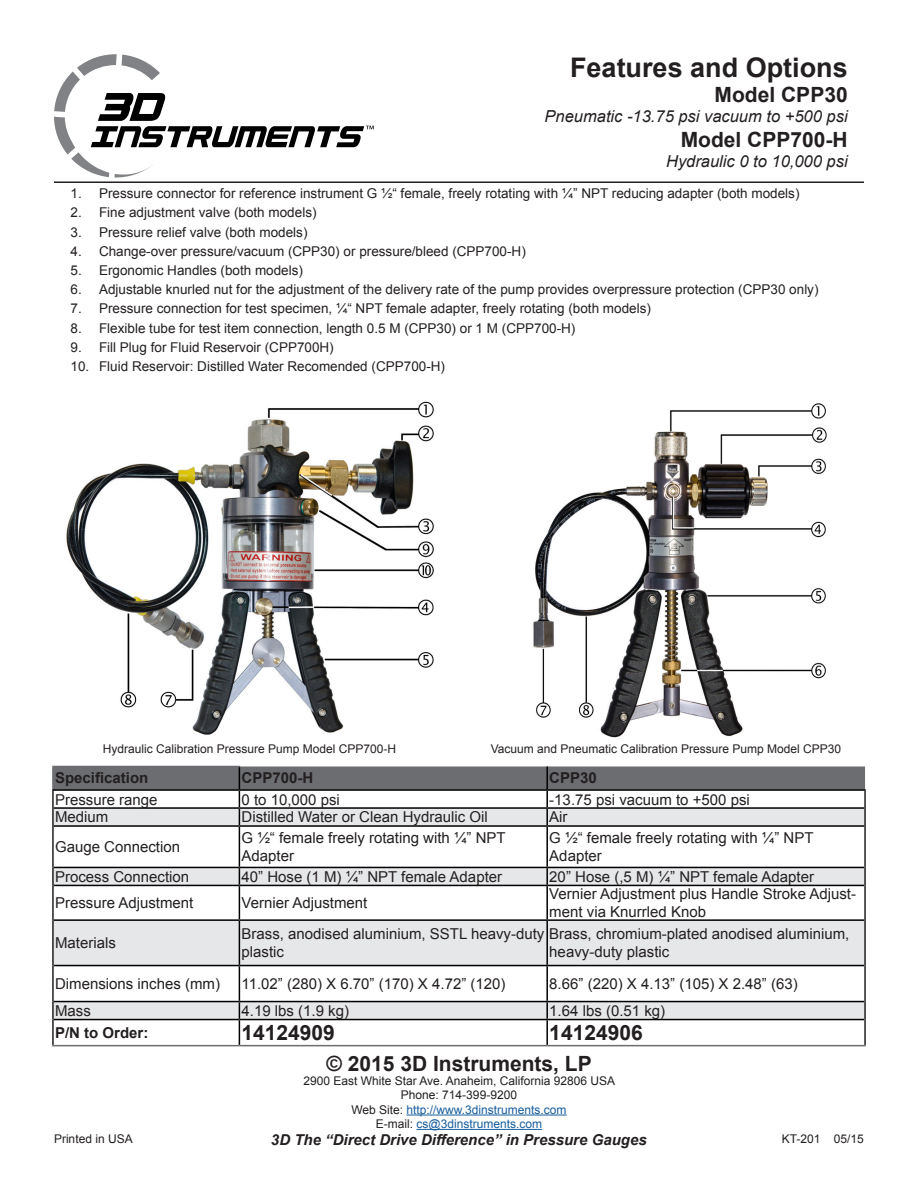
<style>
.page{position:relative;width:918px;height:1188px;background:#fff}
.page>*{position:absolute;margin:0;border:0;box-sizing:border-box;transform-origin:0 0}
.Literature_Heading_T{font:700 27px "Arial";color:#231f20}
.Literature_Heading_T-2{font:700 21px "Arial";color:#231f20}
.TableFormat{font:700 21px "Arial";color:#231f20}
.Literature_Heading_T-3{font:italic 16.5px "Arial";color:#231f20}
.TableFormat-2{font:15px/18px "Arial";color:#231f20}
.t1{font:italic 700 15px "Arial";color:#231f20}
.TableFormat-3{font:700 15px "Arial";color:#231f20}
.t2{font:13.5px "Arial";color:#231f20}
.PhotoCaptions{font:12px "Arial";color:#231f20}
.t3{font:12px "Arial";color:#175d9e}
.s1{color:#231f20}
</style>
<div class="page">
<svg style="left:54px;top:54px;width:320px;height:124px"></svg>
<hr style="left:54px;top:181px;width:810px;height:2px;background:#231f20">
<hr style="left:407px;top:1115px;width:160px;height:1px;background:#175d9e">
<hr style="left:417px;top:1129px;width:125px;height:1px;background:#175d9e">
<svg style="left:54px;top:827px;width:810px;height:192px"></svg>
<hr style="left:52px;top:1045px;width:187px;height:1px;background:#6c6d70">
<hr style="left:239px;top:827px;width:1px;height:40px;background:#000">
<svg style="left:239px;top:868px;width:1px;height:17px"></svg>
<hr style="left:239px;top:886px;width:1px;height:33px;background:#000">
<hr style="left:239px;top:921px;width:1px;height:44px;background:#000">
<hr style="left:239px;top:966px;width:1px;height:35px;background:#000">
<hr style="left:52px;top:826px;width:2px;height:41px;background:#231f20">
<svg style="left:52px;top:867px;width:2px;height:18px"></svg>
<hr style="left:52px;top:885px;width:2px;height:35px;background:#231f20">
<hr style="left:52px;top:920px;width:2px;height:46px;background:#231f20">
<hr style="left:52px;top:966px;width:2px;height:36px;background:#231f20">
<svg style="left:52px;top:1002px;width:2px;height:18px"></svg>
<hr style="left:52px;top:1020px;width:2px;height:25px;background:#231f20">
<hr style="left:54px;top:825px;width:185px;height:2px;background:#000">
<hr style="left:54px;top:867px;width:185px;height:1px;background:#000">
<hr style="left:54px;top:885px;width:185px;height:1px;background:#000">
<hr style="left:54px;top:919px;width:185px;height:2px;background:#000">
<hr style="left:54px;top:965px;width:185px;height:1px;background:#000">
<hr style="left:54px;top:1001px;width:185px;height:1px;background:#000">
<hr style="left:54px;top:1019px;width:185px;height:1px;background:#000">
<hr style="left:239px;top:825px;width:308px;height:2px;background:#000">
<hr style="left:239px;top:867px;width:308px;height:1px;background:#000">
<hr style="left:239px;top:885px;width:308px;height:1px;background:#000">
<hr style="left:239px;top:919px;width:308px;height:2px;background:#000">
<hr style="left:239px;top:965px;width:308px;height:1px;background:#000">
<hr style="left:239px;top:1001px;width:308px;height:1px;background:#000">
<hr style="left:239px;top:1019px;width:308px;height:1px;background:#000">
<svg style="left:239px;top:1002px;width:1px;height:43px"></svg>
<hr style="left:239px;top:1045px;width:308px;height:1px;background:#6c6d70">
<hr style="left:547px;top:825px;width:317px;height:2px;background:#000">
<hr style="left:546px;top:827px;width:2px;height:40px;background:#000">
<hr style="left:547px;top:867px;width:317px;height:1px;background:#000">
<svg style="left:546px;top:868px;width:2px;height:17px"></svg>
<hr style="left:547px;top:885px;width:317px;height:1px;background:#000">
<hr style="left:546px;top:886px;width:2px;height:33px;background:#000">
<hr style="left:547px;top:919px;width:317px;height:2px;background:#000">
<hr style="left:546px;top:921px;width:2px;height:44px;background:#000">
<hr style="left:547px;top:965px;width:317px;height:1px;background:#000">
<hr style="left:546px;top:966px;width:2px;height:35px;background:#000">
<hr style="left:547px;top:1001px;width:317px;height:1px;background:#000">
<svg style="left:546px;top:1002px;width:2px;height:17px"></svg>
<hr style="left:547px;top:1019px;width:317px;height:1px;background:#000">
<hr style="left:546px;top:1020px;width:2px;height:25px;background:#000">
<svg style="left:52px;top:766px;width:814px;height:60px"></svg>
<hr style="left:864px;top:826px;width:2px;height:41px;background:#231f20">
<svg style="left:864px;top:867px;width:2px;height:18px"></svg>
<hr style="left:864px;top:885px;width:2px;height:35px;background:#231f20">
<hr style="left:864px;top:920px;width:2px;height:46px;background:#231f20">
<hr style="left:864px;top:966px;width:2px;height:36px;background:#231f20">
<svg style="left:864px;top:1002px;width:2px;height:18px"></svg>
<hr style="left:864px;top:1020px;width:2px;height:25px;background:#231f20">
<hr style="left:547px;top:1045px;width:319px;height:1px;background:#6c6d70">
<img style="left:533px;top:403px;width:294px;height:335px">
<img style="left:66px;top:401px;width:368px;height:334px">
<p class="Literature_Heading_T" style="left:570px;top:50px;width:279px">Features and Options</p>
<p class="Literature_Heading_T-2" style="left:715px;top:81px;width:135px">Model CPP30</p>
<p class="Literature_Heading_T-3" style="left:545px;top:106px;width:305px">Pneumatic -13.75 psi vacuum to +500 psi</p>
<p class="Literature_Heading_T-2" style="left:681px;top:126px;width:168px">Model CPP700-H</p>
<p class="Literature_Heading_T-3" style="left:666px;top:151px;width:183px">Hydraulic 0 to 10,000 psi</p>
<p class="t2" style="left:70px;top:185px;width:731px">1. Pressure connector for reference instrument G ½“ female, freely rotating with ¼” NPT reducing adapter (both models)</p>
<p class="t2" style="left:70px;top:204px;width:248px">2. Fine adjustment valve (both models)</p>
<p class="t2" style="left:70px;top:223px;width:239px">3. Pressure relief valve (both models)</p>
<p class="t2" style="left:70px;top:242px;width:457px">4. Change-over pressure/vacuum (CPP30) or pressure/bleed (CPP700-H)</p>
<p class="t2" style="left:70px;top:261px;width:234px">5. Ergonomic Handles (both models)</p>
<p class="t2" style="left:70px;top:281px;width:750px">6. Adjustable knurled nut for the adjustment of the delivery rate of the pump provides overpressure protection (CPP30 only)</p>
<p class="t2" style="left:70px;top:300px;width:582px">7. Pressure connection for test specimen, ¼“ NPT female adapter, freely rotating (both models)</p>
<p class="t2" style="left:70px;top:319px;width:506px">8. Flexible tube for test item connection, length 0.5 M (CPP30) or 1 M (CPP700-H)</p>
<p class="t2" style="left:70px;top:338px;width:265px">9. Fill Plug for Fluid Reservoir (CPP700H)</p>
<p class="t2" style="left:70px;top:357px;width:376px">10. Fluid Reservoir: Distilled Water Recomended (CPP700-H)</p>
<p class="PhotoCaptions" style="left:103px;top:741px;width:295px">Hydraulic Calibration Pressure Pump Model CPP700-H</p>
<p class="PhotoCaptions" style="left:491px;top:741px;width:352px">Vacuum and Pneumatic Calibration Pressure Pump Model CPP30</p>
<p class="TableFormat-3" style="left:55px;top:768px;width:95px">Specification</p>
<p class="TableFormat-3" style="left:242px;top:768px;width:73px">CPP700-H</p>
<p class="TableFormat-3" style="left:549px;top:768px;width:49px">CPP30</p>
<p class="TableFormat-2" style="left:55px;top:790px;width:104px">Pressure range</p>
<p class="TableFormat-2" style="left:242px;top:790px;width:100px">0 to 10,000 psi</p>
<p class="TableFormat-2" style="left:549px;top:790px;width:202px">-13.75 psi vacuum to +500 psi</p>
<p class="TableFormat-2" style="left:55px;top:808px;width:55px">Medium</p>
<p class="TableFormat-2" style="left:242px;top:808px;width:248px">Distilled Water or Clean Hydraulic Oil</p>
<p class="TableFormat-2" style="left:549px;top:808px;width:20px">Air</p>
<p class="TableFormat-2" style="left:55px;top:838px;width:127px">Gauge Connection</p>
<p class="TableFormat-2" style="left:242px;top:829px;width:266px">G ½“ female freely rotating with ¼” NPT<br>Adapter</p>
<p class="TableFormat-2" style="left:549px;top:829px;width:266px">G ½“ female freely rotating with ¼” NPT<br>Adapter</p>
<p class="TableFormat-2" style="left:55px;top:868px;width:136px">Process Connection</p>
<p class="TableFormat-2" style="left:242px;top:868px;width:262px">40” Hose (1 M) ¼” NPT female Adapter</p>
<p class="TableFormat-2" style="left:549px;top:868px;width:266px">20” Hose (,5 M) ¼” NPT female Adapter</p>
<p class="TableFormat-2" style="left:55px;top:894px;width:140px">Pressure Adjustment</p>
<p class="TableFormat-2" style="left:242px;top:894px;width:127px">Vernier Adjustment</p>
<p class="TableFormat-2" style="left:549px;top:885px;width:308px">Vernier Adjustment plus Handle Stroke Adjust&shy;ment via Knurrled Knob</p>
<p class="TableFormat-2" style="left:55px;top:934px;width:62px">Materials</p>
<p class="TableFormat-2" style="left:242px;top:925px;width:609px">Brass, anodised aluminium, SSTL heavy-duty Brass, chromium-plated anodised aluminium, plastic</p>
<p class="TableFormat-2" style="left:549px;top:943px;width:122px">heavy-duty plastic</p>
<p class="TableFormat-2" style="left:55px;top:975px;width:167px">Dimensions inches (mm)</p>
<p class="TableFormat-2" style="left:242px;top:975px;width:266px">11.02” (280) X 6.70” (170) X 4.72” (120)</p>
<p class="TableFormat-2" style="left:549px;top:975px;width:250px">8.66” (220) X 4.13” (105) X 2.48” (63)</p>
<p class="TableFormat-2" style="left:55px;top:1002px;width:37px">Mass</p>
<p class="TableFormat-2" style="left:242px;top:1002px;width:109px">4.19 lbs (1.9 kg)</p>
<p class="TableFormat-2" style="left:549px;top:1002px;width:117px">1.64 lbs (0.51 kg)</p>
<p class="TableFormat-3" style="left:55px;top:1023px;width:95px">P/N to Order:</p>
<p class="TableFormat" style="left:242px;top:1019px;width:95px">14124909</p>
<p class="TableFormat" style="left:549px;top:1019px;width:95px">14124906</p>
<p class="Literature_Heading_T-2" style="left:327px;top:1049px;width:267px">© 2015 3D Instruments, LP</p>
<p class="PhotoCaptions" style="left:303px;top:1073px;width:313px">2900 East White Star Ave. Anaheim, California 92806 USA</p>
<p class="PhotoCaptions" style="left:401px;top:1087px;width:118px">Phone: 714-399-9200</p>
<p class="t3" style="left:351px;top:1102px;width:217px"><span class="s1">Web Site:</span> http://www.3dinstruments.com</p>
<p class="t3" style="left:376px;top:1116px;width:168px"><span class="s1">E-mail:</span> cs@3dinstruments.com</p>
<p class="PhotoCaptions" style="left:54px;top:1131px;width:80px">Printed in USA</p>
<p class="PhotoCaptions" style="left:782px;top:1131px;width:84px">KT-201 05/15</p>
<p class="t1" style="left:271px;top:1130px;width:377px">3D The “Direct Drive Difference” in Pressure Gauges</p>
</div>
